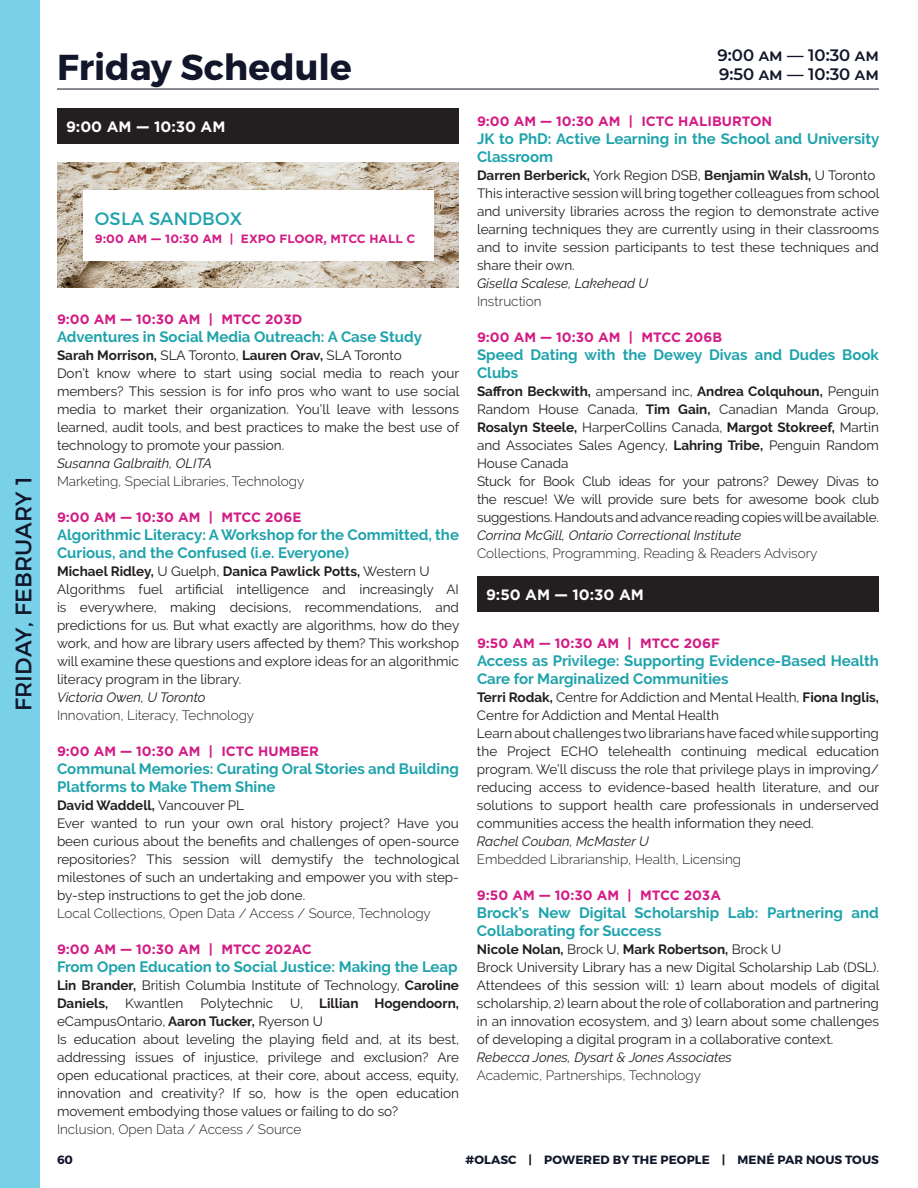
<style>
.page{position:relative;width:918px;height:1188px;background:#fff}
.page>*{position:absolute;margin:0;border:0;box-sizing:border-box;transform-origin:0 0}
.t1{font:700 36px "Montserrat";color:#12162a}
.t2{font:22.5px "Montserrat";letter-spacing:.01em;color:#12162a}
.t3{font:18px "Montserrat";letter-spacing:.01em;color:#1fa3ac}
.t4{font:600 16.5px "Montserrat";color:#12162a}
.t5{font:700 15px/18px "Raleway";color:#1fa3ac}
.t6{font:700 15px "Gotham";color:#fff}
.t7{font:13.5px/18px "Raleway";color:#231f20}
.t8{font:300 13.5px "Raleway";color:#231f20}
.t9{font:700 13.5px "Gotham";color:#d31b85}
.t10{font:italic 13.5px "Raleway";color:#231f20}
.t11{font:700 12px "Montserrat";letter-spacing:.01em;color:#12162a}
.t12{font:700 12px "Gotham";color:#d31b85}
.s1{font-weight:700}
</style>
<div class="page">
<div style="left:0;top:0;width:40px;height:1188px;background:#79d0e9"></div>
<hr style="left:57px;top:89px;width:822px;height:1px;background:#12162a">
<div style="left:477px;top:576px;width:402px;height:36px;background:#231f20"></div>
<div style="left:57px;top:108px;width:402px;height:36px;background:#231f20"></div>
<img style="left:57px;top:162px;width:402px;height:126px">
<div style="left:83px;top:190px;width:350px;height:70px;background:#fff"></div>
<h2 class="t2" style="left:10px;top:711px;width:236px;rotate:-90deg">FRIDAY, FEBRUARY 1</h2>
<h1 class="t1" style="left:57px;top:45px;width:296px">Friday Schedule</h1>
<p class="t6" style="left:66px;top:118px;width:161px">9:00 AM — 10:30 AM</p>
<h3 class="t3" style="left:95px;top:207px;width:149px">OSLA SANDBOX</h3>
<p class="t12" style="left:95px;top:232px;width:322px">9:00 AM — 10:30 AM | EXPO FLOOR, MTCC HALL C</p>
<p class="t9" style="left:57px;top:311px;width:247px">9:00 AM — 10:30 AM | MTCC 203D</p>
<p class="t5" style="left:57px;top:328px;width:367px">Adventures in Social Media Outreach: A Case Study</p>
<p class="t7" style="left:57px;top:346px;width:404px"><span class="s1">Sarah Morrison,</span> SLA Toronto, <span class="s1">Lauren Orav,</span> SLA Toronto<br>Don’t know where to start using social media to reach your members? This session is for info pros who want to use social media to market their organization. You’ll leave with lessons learned, audit tools, and best practices to make the best use of technology to promote your passion.</p>
<p class="t10" style="left:57px;top:455px;width:157px">Susanna Galbraith, OLITA</p>
<p class="t8" style="left:57px;top:473px;width:249px">Marketing, Special Libraries, Technology</p>
<p class="t9" style="left:57px;top:509px;width:246px">9:00 AM — 10:30 AM | MTCC 206E</p>
<p class="t5" style="left:57px;top:526px;width:404px">Algorithmic Literacy: A Workshop for the Committed, the<br>Curious, and the Confused (i.e. Everyone)</p>
<p class="t7" style="left:57px;top:562px;width:404px"><span class="s1">Michael Ridley,</span> U Guelph, <span class="s1">Danica Pawlick Potts,</span> Western U Algorithms fuel artificial intelligence and increasingly AI is everywhere, making decisions, recommendations, and predictions for us. But what exactly are algorithms, how do they work, and how are library users affected by them? This workshop will examine these questions and explore ideas for an algorithmic literacy program in the library.</p>
<p class="t10" style="left:57px;top:689px;width:150px">Victoria Owen, U Toronto</p>
<p class="t8" style="left:57px;top:707px;width:199px">Innovation, Literacy, Technology</p>
<p class="t9" style="left:57px;top:743px;width:264px">9:00 AM — 10:30 AM | ICTC HUMBER</p>
<p class="t5" style="left:57px;top:760px;width:403px">Communal Memories: Curating Oral Stories and Building<br>Platforms to Make Them Shine</p>
<p class="t7" style="left:57px;top:796px;width:404px"><span class="s1">David Waddell,</span> Vancouver PL<br>Ever wanted to run your own oral history project? Have you been curious about the benefits and challenges of open-source repositories? This session will demystify the technological milestones of such an undertaking and empower you with step&shy;by-step instructions to get the job done.</p>
<p class="t8" style="left:57px;top:905px;width:375px">Local Collections, Open Data / Access / Source, Technology</p>
<p class="t9" style="left:57px;top:941px;width:256px">9:00 AM — 10:30 AM | MTCC 202AC</p>
<p class="t5" style="left:57px;top:958px;width:402px">From Open Education to Social Justice: Making the Leap</p>
<p class="t7" style="left:57px;top:976px;width:404px"><span class="s1">Lin Brander,</span> British Columbia Institute of Technology, <span class="s1">Caroline<br>Daniels,</span></p>
<p class="t7" style="left:57px;top:994px;width:404px;text-indent:233px">U, <span class="s1">Lillian Hogendoorn, </span>eCampusOntario, <span class="s1">Aaron Tucker,</span> Ryerson U<br>Is education about leveling the playing field and, at its best, addressing issues of injustice, privilege and exclusion? Are open educational practices, at their core, about access, equity, innovation and creativity? If so, how is the open education movement embodying those values or failing to do so?</p>
<p class="t8" style="left:57px;top:1121px;width:246px">Inclusion, Open Data / Access / Source</p>
<p class="t7" style="left:125px;top:994px;width:60px">Kwantlen</p>
<p class="t7" style="left:200px;top:994px;width:74px">Polytechnic</p>
<p class="t4" style="left:718px;top:43px;width:163px">9:00 am — 10:30 am</p>
<p class="t4" style="left:719px;top:62px;width:162px">9:50 am — 10:30 am</p>
<p class="t9" style="left:477px;top:113px;width:297px">9:00 AM — 10:30 AM | ICTC HALIBURTON</p>
<p class="t5" style="left:477px;top:130px;width:404px">JK to PhD: Active Learning in the School and University<br>Classroom</p>
<p class="t7" style="left:477px;top:166px;width:404px"><span class="s1">Darren Berberick,</span> York Region DSB, <span class="s1">Benjamin Walsh,</span> U Toronto This interactive session will bring together colleagues from school and university libraries across the region to demonstrate active learning techniques they are currently using in their classrooms and to invite session participants to test these techniques and share their own.</p>
<p class="t10" style="left:477px;top:275px;width:173px">Gisella Scalese, Lakehead U</p>
<p class="t8" style="left:477px;top:293px;width:66px">Instruction</p>
<p class="t9" style="left:477px;top:329px;width:247px">9:00 AM — 10:30 AM | MTCC 206B</p>
<p class="t5" style="left:477px;top:346px;width:404px">Speed Dating with the Dewey Divas and Dudes Book<br>Clubs</p>
<p class="t7" style="left:477px;top:382px;width:404px"><span class="s1">Saffron Beckwith,</span> ampersand inc, <span class="s1">Andrea Colquhoun,</span> Penguin Random House Canada, <span class="s1">Tim Gain,</span> Canadian Manda Group, <span class="s1">Rosalyn Steele,</span> HarperCollins Canada, <span class="s1">Margot Stokreef,</span> Martin and Associates Sales Agency, <span class="s1">Lahring Tribe,</span> Penguin Random House Canada<br>Stuck for Book Club ideas for your patrons? Dewey Divas to the rescue! We will provide sure bets for awesome book club suggestions. Handouts and advance reading copies will be available.</p>
<p class="t10" style="left:477px;top:527px;width:266px">Corrina McGill, Ontario Correctional Institute</p>
<p class="t8" style="left:477px;top:545px;width:342px">Collections, Programming, Reading &amp; Readers Advisory</p>
<p class="t6" style="left:486px;top:586px;width:159px">9:50 AM — 10:30 AM</p>
<p class="t9" style="left:477px;top:635px;width:244px">9:50 AM — 10:30 AM | MTCC 206F</p>
<p class="t5" style="left:477px;top:652px;width:403px">Access as Privilege: Supporting Evidence-Based Health<br>Care for Marginalized Communities</p>
<p class="t7" style="left:477px;top:688px;width:404px"><span class="s1">Terri Rodak,</span> Centre for Addiction and Mental Health, <span class="s1">Fiona Inglis, </span>Centre for Addiction and Mental Health<br>Learn about challenges two librarians have faced while supporting the Project ECHO telehealth continuing medical education program. We’ll discuss the role that privilege plays in improving/ reducing access to evidence-based health literature, and our solutions to support health care professionals in underserved communities access the health information they need.</p>
<p class="t10" style="left:477px;top:833px;width:173px">Rachel Couban, McMaster U</p>
<p class="t8" style="left:477px;top:851px;width:266px">Embedded Librarianship, Health, Licensing</p>
<p class="t9" style="left:477px;top:887px;width:246px">9:50 AM — 10:30 AM | MTCC 203A</p>
<p class="t5" style="left:477px;top:904px;width:403px">Brock’s New Digital Scholarship Lab: Partnering and<br>Collaborating for Success</p>
<p class="t7" style="left:477px;top:940px;width:404px"><span class="s1">Nicole Nolan,</span> Brock U, <span class="s1">Mark Robertson,</span> Brock U<br>Brock University Library has a new Digital Scholarship Lab (DSL).<br>Attendees of this session will: 1) learn about models of digital scholarship, 2) learn about the role of collaboration and partnering in an innovation ecosystem, and 3) learn about some challenges of developing a digital program in a collaborative context.</p>
<p class="t10" style="left:477px;top:1049px;width:256px">Rebecca Jones, Dysart &amp; Jones Associates</p>
<p class="t8" style="left:477px;top:1067px;width:226px">Academic, Partnerships, Technology</p>
<p class="t11" style="left:57px;top:1152px;width:18px">60</p>
<p class="t11" style="left:466px;top:1152px;width:415px">#OLASC | POWERED BY THE PEOPLE | MENÉ PAR NOUS TOUS</p>
</div>
